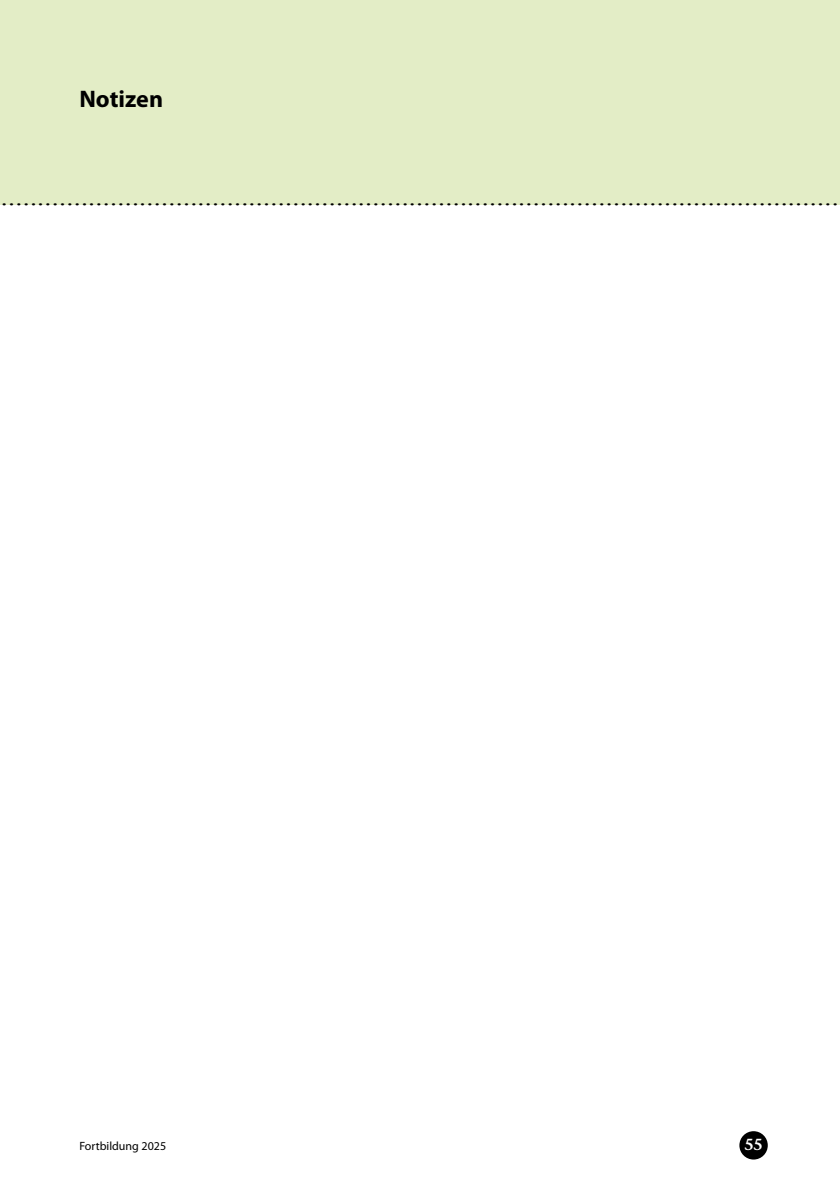
<style>
.page{position:relative;width:840px;height:1191px;background:#fff}
.page>*{position:absolute;margin:0;border:0;box-sizing:border-box;transform-origin:0 0}
.t1{font:28px "Times New Roman";color:#000}
.t2{font:700 24px "Myriad Pro";color:#000}
.t3{font:600 16px "Stone Informal";color:#fff}
.t4{font:12px "Myriad Pro";color:#000}
</style>
<div class="page">
<div style="left:0;top:0;width:839px;height:204px;background:#e3edc6"></div>
<div style="left:739px;top:1131px;width:28px;height:28px;background:#000;border-radius:50%"></div>
<p class="t2" style="left:79px;top:87px;width:85px">Notizen</p>
<p class="t1" style="left:1px;top:179px;width:838px">...................................................................................................................</p>
<p class="t4" style="left:79px;top:1140px;width:88px">Fortbildung 2025</p>
<p class="t3" style="left:744px;top:1135px;width:20px">55</p>
</div>
